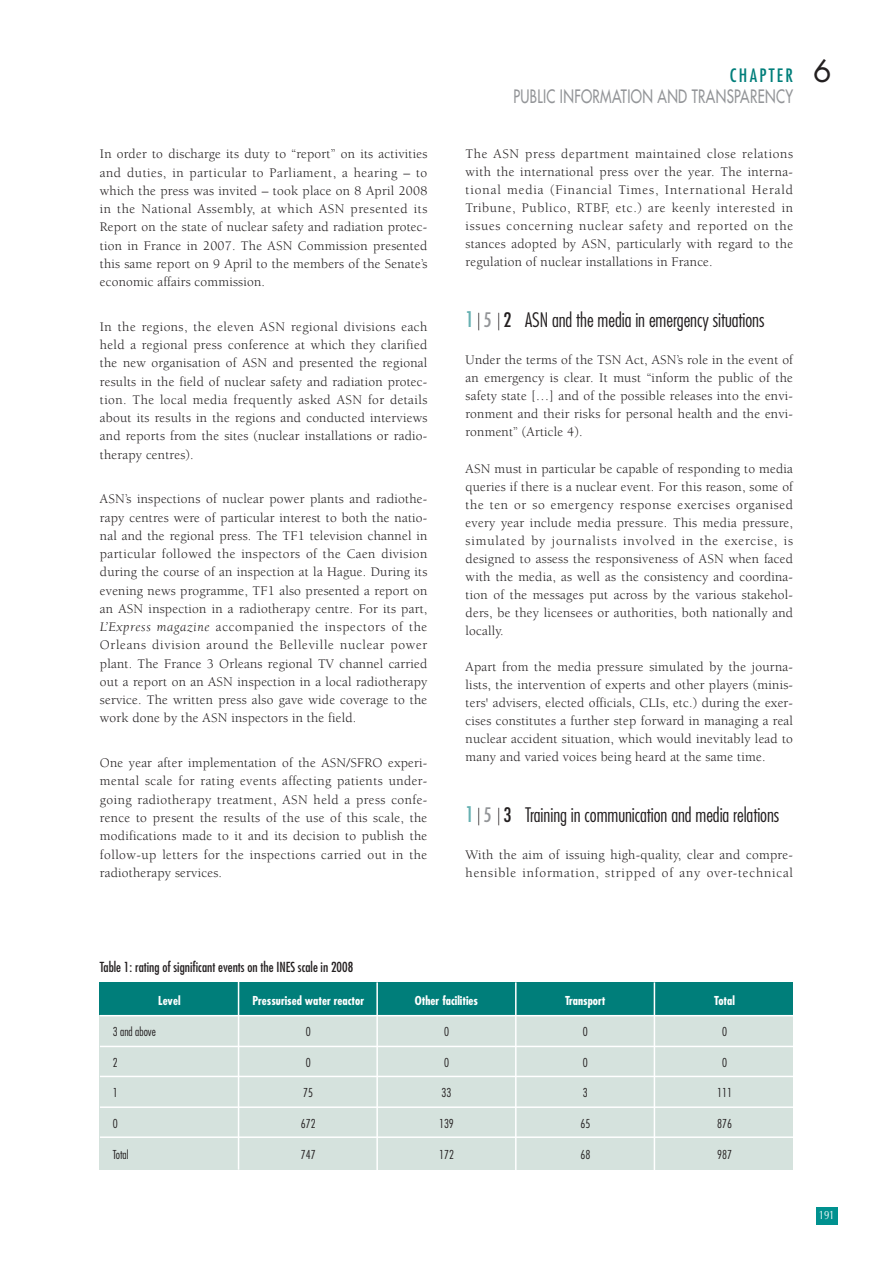
<style>
.page{position:relative;width:893px;height:1263px;background:#fff}
.page>*{position:absolute;margin:0;border:0;box-sizing:border-box;transform-origin:0 0}
.t1{font:300 condensed 19.5px "Futura";letter-spacing:-.005em;color:#231f20}
.t2{font:18px/21px "Futura";letter-spacing:.025em;color:#939598;scale:.75 1}
.t3{font:13.5px/18.3px "Berkeley";letter-spacing:.015em;color:#231f20;text-align:justify}
.t4{font:13.5px/18px "Berkeley";letter-spacing:.06em;color:#231f20}
.t5{font:condensed 13.5px "Futura";color:#231f20}
.t6{font:700 condensed 12px "Futura";color:#fff}
.t7{font:300 condensed 12px "Futura";color:#231f20}
.t8{font:12px "Optima";color:#fff;scale:.8 1}
.s1{font-style:italic}
.s2{font-stretch:condensed;color:#007e7a}
.s3{font-size:30px;color:#231f20}
.s4{font-weight:400;font-size:21px;color:#67b1b2}
.s5{font-weight:400;color:#939598}
.s6{font-weight:400}
</style>
<div class="page">
<div style="left:816px;top:1208px;width:22px;height:17px;background:#00918f"></div>
<div style="left:100px;top:982px;width:693px;height:188px;background:#d5e2dd"></div>
<div style="left:100px;top:982px;width:693px;height:33px;background:#007e7a"></div>
<hr style="left:100px;top:1015px;width:693px;height:1px;background:#fff">
<hr style="left:100px;top:1046px;width:693px;height:1px;background:#fff">
<hr style="left:100px;top:1076px;width:693px;height:1px;background:#fff">
<hr style="left:100px;top:1106px;width:693px;height:2px;background:#fff">
<hr style="left:100px;top:1136px;width:693px;height:2px;background:#fff">
<hr style="left:238px;top:981px;width:1px;height:189px;background:#fff">
<hr style="left:376px;top:982px;width:2px;height:189px;background:#fff">
<hr style="left:515px;top:982px;width:2px;height:189px;background:#fff">
<hr style="left:654px;top:982px;width:1px;height:189px;background:#fff">
<p class="t3" style="left:100px;top:146px;width:329px">In order to discharge its duty to “report” on its activities and duties, in particular to Parliament, a hearing – to which the press was invited – took place on 8 April 2008 in the National Assembly, at which ASN presented its Report on the state of nuclear safety and radiation protec&shy;tion in France in 2007. The ASN Commission presented this same report on 9 April to the members of the Senate’s economic affairs commission.</p>
<p class="t3" style="left:100px;top:319px;width:329px">In the regions, the eleven ASN regional divisions each held a regional press conference at which they clarified the new organisation of ASN and presented the regional results in the field of nuclear safety and radiation protec&shy;tion. The local media frequently asked ASN for details about its results in the regions and conducted interviews and reports from the sites (nuclear installations or radio&shy;therapy centres).</p>
<p class="t3" style="left:100px;top:491px;width:329px">ASN’s inspections of nuclear power plants and radiothe&shy;rapy centres were of particular interest to both the natio&shy;nal and the regional press. The TF1 television channel in particular followed the inspectors of the Caen division during the course of an inspection at la Hague. During its evening news programme, TF1 also presented a report on an ASN inspection in a radiotherapy centre. For its part, <span class="s1">L’Express magazine</span> accompanied the inspectors of the Orleans division around the Belleville nuclear power plant. The France 3 Orleans regional TV channel carried out a report on an ASN inspection in a local radiotherapy service. The written press also gave wide coverage to the work done by the ASN inspectors in the field.</p>
<p class="t3" style="left:100px;top:755px;width:329px">One year after implementation of the ASN/SFRO experi&shy;mental scale for rating events affecting patients under&shy;going radiotherapy treatment, ASN held a press confe&shy;rence to present the results of the use of this scale, the modifications made to it and its decision to publish the follow-up letters for the inspections carried out in the radiotherapy services.</p>
<p class="t5" style="left:100px;top:961px;width:255px">Table 1: rating of significant events on the INES scale in 2008</p>
<h2 class="t2" style="left:513px;top:66px;width:426px;text-indent:216px"><span class="s2">CHAPTER</span> <span class="s3">6<br></span>PUBLIC INFORMATION AND TRANSPARENCY</h2>
<p class="t3" style="left:466px;top:146px;width:329px">The ASN press department maintained close relations with the international press over the year. The interna&shy;tional media (Financial Times, International Herald Tribune, Publico, RTBF, etc.) are keenly interested in issues concerning nuclear safety and reported on the stances adopted by ASN, particularly with regard to the regulation of nuclear installations in France.</p>
<h1 class="t1" style="left:466px;top:312px;width:300px"><span class="s4">1</span> ⎮ <span class="s5">5</span> ⎮ <span class="s6">2</span> ASN and the media in emergency situations</h1>
<p class="t3" style="left:466px;top:352px;width:329px">Under the terms of the TSN Act, ASN’s role in the event of an emergency is clear. It must “inform the public of the safety state […] and of the possible releases into the envi&shy;ronment and their risks for personal health and the envi&shy;ronment” (Article 4).</p>
<p class="t3" style="left:466px;top:460px;width:329px">ASN must in particular be capable of responding to media queries if there is a nuclear event. For this reason, some of the ten or so emergency response exercises organised every year include media pressure. This media pressure, simulated by journalists involved in the exercise, is designed to assess the responsiveness of ASN when faced with the media, as well as the consistency and coordina&shy;tion of the messages put across by the various stakehol&shy;ders, be they licensees or authorities, both nationally and locally.</p>
<p class="t3" style="left:466px;top:659px;width:329px">Apart from the media pressure simulated by the journa&shy;lists, the intervention of experts and other players (minis&shy;ters' advisers, elected officials, CLIs, etc.) during the exer&shy;cises constitutes a further step forward in managing a real nuclear accident situation, which would inevitably lead to many and varied voices being heard at the same time.</p>
<h1 class="t1" style="left:466px;top:807px;width:315px"><span class="s4">1</span> ⎮ <span class="s5">5</span> ⎮ <span class="s6">3</span> Training in communication and media relations</h1>
<p class="t4" style="left:466px;top:847px;width:329px">With the aim of issuing high-quality, clear and compre&shy;hensible information, stripped of any over-technical</p>
<p class="t6" style="left:158px;top:995px;width:24px">Level</p>
<p class="t6" style="left:252px;top:995px;width:113px">Pressurised water reactor</p>
<p class="t6" style="left:415px;top:995px;width:65px">Other facilities</p>
<p class="t6" style="left:565px;top:995px;width:42px">Transport</p>
<p class="t6" style="left:714px;top:995px;width:22px">Total</p>
<p class="t7" style="left:113px;top:1026px;width:45px">3 and above</p>
<p class="t7" style="left:306px;top:1026px;width:6px">0</p>
<p class="t7" style="left:444px;top:1026px;width:6px">0</p>
<p class="t7" style="left:583px;top:1026px;width:6px">0</p>
<p class="t7" style="left:722px;top:1026px;width:6px">0</p>
<p class="t7" style="left:113px;top:1057px;width:6px">2</p>
<p class="t7" style="left:306px;top:1057px;width:6px">0</p>
<p class="t7" style="left:444px;top:1057px;width:6px">0</p>
<p class="t7" style="left:583px;top:1057px;width:6px">0</p>
<p class="t7" style="left:722px;top:1057px;width:6px">0</p>
<p class="t7" style="left:113px;top:1088px;width:6px">1</p>
<p class="t7" style="left:303px;top:1088px;width:11px">75</p>
<p class="t7" style="left:441px;top:1088px;width:11px">33</p>
<p class="t7" style="left:583px;top:1088px;width:6px">3</p>
<p class="t7" style="left:717px;top:1088px;width:16px">111</p>
<p class="t7" style="left:113px;top:1118px;width:6px">0</p>
<p class="t7" style="left:301px;top:1118px;width:16px">672</p>
<p class="t7" style="left:439px;top:1118px;width:16px">139</p>
<p class="t7" style="left:580px;top:1118px;width:11px">65</p>
<p class="t7" style="left:717px;top:1118px;width:16px">876</p>
<p class="t7" style="left:113px;top:1149px;width:17px">Total</p>
<p class="t7" style="left:301px;top:1149px;width:16px">747</p>
<p class="t7" style="left:439px;top:1149px;width:16px">172</p>
<p class="t7" style="left:580px;top:1149px;width:11px">68</p>
<p class="t7" style="left:717px;top:1149px;width:16px">987</p>
<p class="t8" style="left:819px;top:1210px;width:21px">191</p>
</div>
